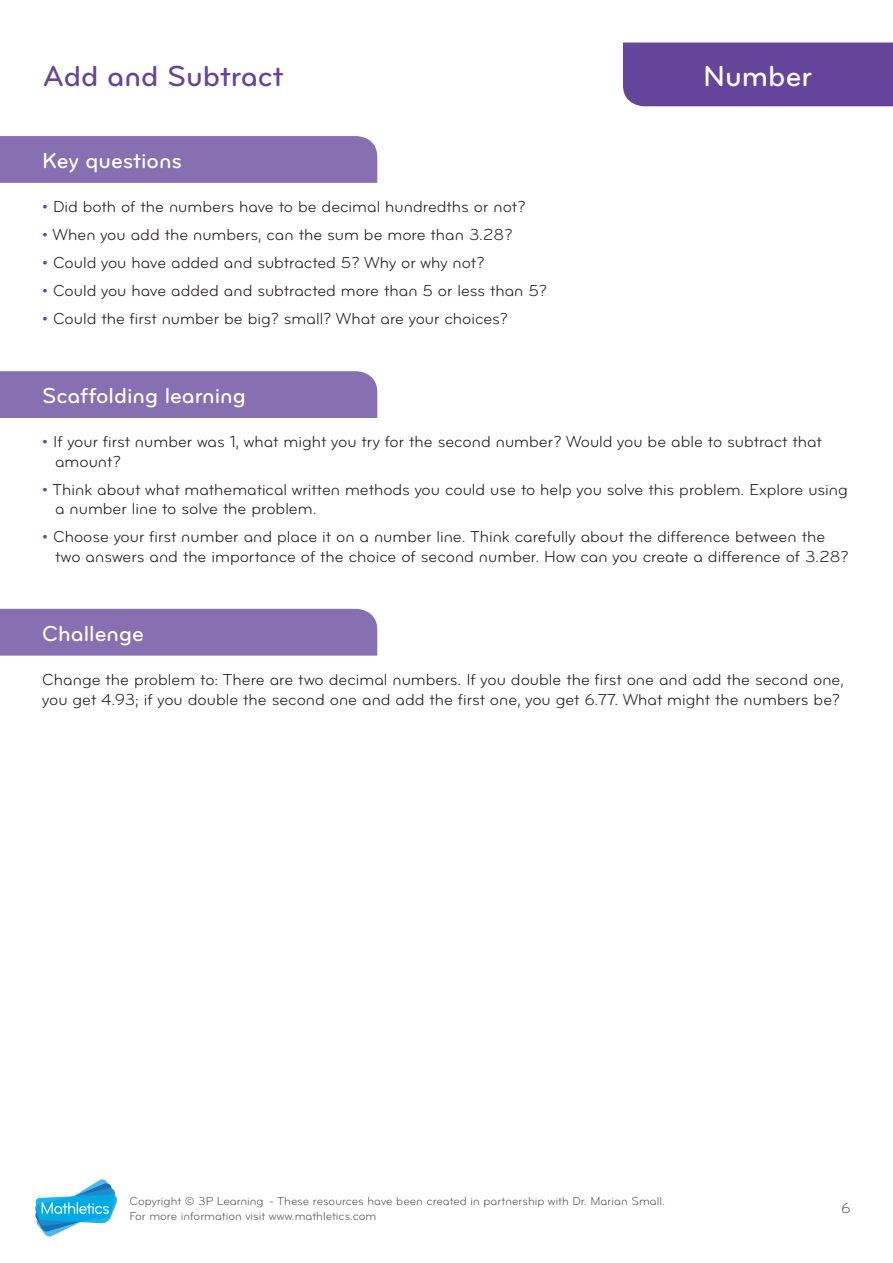
<style>
.page{position:relative;width:893px;height:1263px;background:#fff}
.page>*{position:absolute;margin:0;border:0;box-sizing:border-box;transform-origin:0 0}
.t1{font:30px "Bryant Medium Alternate";color:#65449b}
.t2{font:30px "Bryant Medium Alternate";color:#fff}
.t3{font:22.5px "Bryant Medium Alternate";color:#fff}
.t4{font:16.5px/19.5px "Bryant Regular Alternate";color:#231f20}
.t5{font:15px "Bryant Regular Alternate";color:#57585a}
.t6{font:12px/15.3px "Bryant Regular Alternate";color:#57585a}
.s1{color:#65449b}
</style>
<div class="page">
<svg style="left:35px;top:1179px;width:82px;height:58px"></svg>
<div style="left:623px;top:43px;width:270px;height:63px;background:#65449b"></div>
<div style="left:0;top:136px;width:377px;height:47px;background:#8770b2"></div>
<div style="left:0;top:371px;width:377px;height:47px;background:#8770b2"></div>
<div style="left:0;top:609px;width:377px;height:47px;background:#8770b2"></div>
<h1 class="t1" style="left:43px;top:57px;width:242px">Add and Subtract</h1>
<h1 class="t2" style="left:703px;top:57px;width:110px">Number</h1>
<h2 class="t3" style="left:42px;top:147px;width:141px">Key questions</h2>
<p class="t4" style="left:42px;top:197px;width:485px"><span class="s1">•</span> Did both of the numbers have to be decimal hundredths or not?</p>
<p class="t4" style="left:42px;top:225px;width:472px"><span class="s1">•</span> When you add the numbers, can the sum be more than 3.28?</p>
<p class="t4" style="left:42px;top:253px;width:444px"><span class="s1">•</span> Could you have added and subtracted 5? Why or why not?</p>
<p class="t4" style="left:42px;top:281px;width:506px"><span class="s1">•</span> Could you have added and subtracted more than 5 or less than 5?</p>
<p class="t4" style="left:42px;top:309px;width:467px"><span class="s1">•</span> Could the first number be big? small? What are your choices?</p>
<h2 class="t3" style="left:42px;top:382px;width:205px">Scaffolding learning</h2>
<p class="t4" style="left:55px;top:432px;width:768px;text-indent:-13px"><span class="s1">•</span> If your first number was 1, what might you try for the second number? Would you be able to subtract that amount?</p>
<p class="t4" style="left:55px;top:480px;width:794px;text-indent:-13px"><span class="s1">•</span> Think about what mathematical written methods you could use to help you solve this problem. Explore using a number line to solve the problem.</p>
<p class="t4" style="left:55px;top:527px;width:795px;text-indent:-13px"><span class="s1">•</span> Choose your first number and place it on a number line. Think carefully about the difference between the two answers and the importance of the choice of second number. How can you create a difference of 3.28?</p>
<h2 class="t3" style="left:42px;top:619px;width:103px">Challenge</h2>
<p class="t4" style="left:42px;top:670px;width:803px">Change the problem to: There are two decimal numbers. If you double the first one and add the second one, you get 4.93; if you double the second one and add the first one, you get 6.77. What might the numbers be?</p>
<p class="t6" style="left:130px;top:1193px;width:537px">Copyright © 3P Learning - These resources have been created in partnership with Dr. Marian Small.<br>For more information visit www.mathletics.com</p>
<p class="t5" style="left:841px;top:1199px;width:11px">6</p>
</div>
